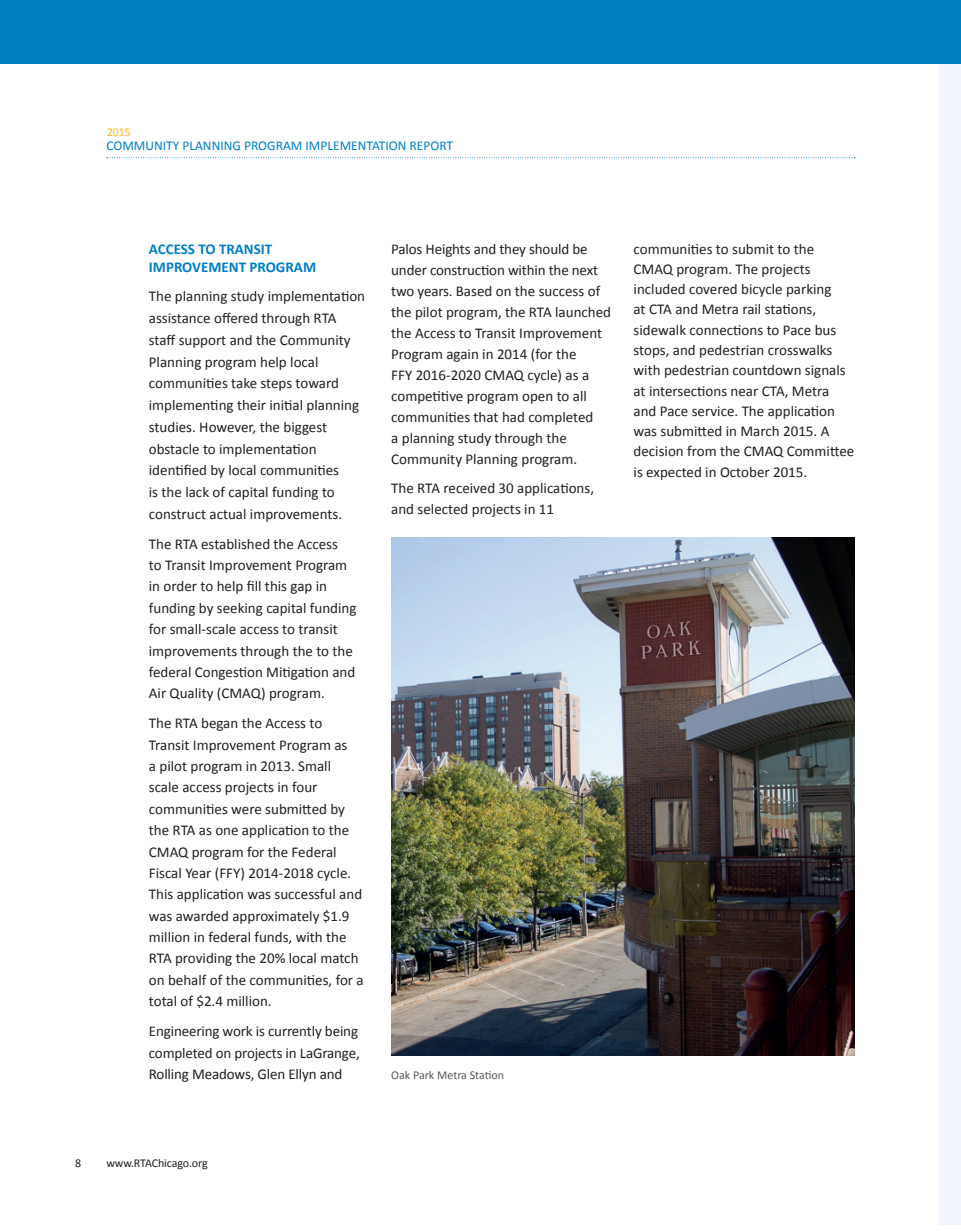
<style>
.page{position:relative;width:961px;height:1231px;background:#fff}
.page>*{position:absolute;margin:0;border:0;box-sizing:border-box;transform-origin:0 0}
.BULLETED_LISTS{font:15px/21.3px "Calibri";color:#231f20}
.BULLETED_LISTS-2{font:700 15px/18px "Calibri";color:#007ec5}
.t1{font:13.5px "Calibri";color:#007ec5}
.SUB_HEADING_2{font:12px "Calibri";color:#57585a}
.t2{font:12px "Calibri";letter-spacing:-.01em;color:#231f20}
.t3{font:12px "Calibri";color:#fcb814}
</style>
<div class="page">
<div style="left:939px;top:57px;width:22px;height:1167px;background:#eff5fb"></div>
<img style="left:391px;top:537px;width:463px;height:518px">
<div style="left:0;top:0;width:939px;height:64px;background:#007ec5"></div>
<div style="left:939px;top:0;width:22px;height:64px;background:#007ec5"></div>
<svg style="left:107px;top:157px;width:748px;height:1px"></svg>
<p class="t3" style="left:107px;top:125px;width:26px">2015</p>
<p class="t1" style="left:106px;top:137px;width:348px">COMMUNITY PLANNING PROGRAM IMPLEMENTATION REPORT</p>
<p class="BULLETED_LISTS-2" style="left:149px;top:240px;width:169px">ACCESS TO TRANSIT<br>IMPROVEMENT PROGRAM</p>
<p class="BULLETED_LISTS" style="left:149px;top:285px;width:218px;line-height:21.8px">The planning study implementation assistance offered through RTA staff support and the Community<br>Planning program help local communities take steps toward implementing their initial planning studies. However, the biggest obstacle to implementation identified by local communities<br>is the lack of capital funding to construct actual improvements.</p>
<p class="BULLETED_LISTS" style="left:149px;top:533px;width:209px">The RTA established the Access<br>to Transit Improvement Program in order to help fill this gap in funding by seeking capital funding for small-scale access to transit improvements through the to the federal Congestion Mitigation and<br>Air Quality (CMAQ) program.</p>
<p class="BULLETED_LISTS" style="left:149px;top:712px;width:216px">The RTA began the Access to<br>Transit Improvement Program as<br>a pilot program in 2013. Small scale access projects in four communities were submitted by the RTA as one application to the<br>CMAQ program for the Federal<br>Fiscal Year (FFY) 2014-2018 cycle.<br>This application was successful and was awarded approximately $1.9 million in federal funds, with the<br>RTA providing the 20% local match on behalf of the communities, for a total of $2.4 million.</p>
<p class="BULLETED_LISTS" style="left:149px;top:1020px;width:212px;text-align:justify">Engineering work is currently being completed on projects in LaGrange, Rolling Meadows, Glen Ellyn and</p>
<p class="BULLETED_LISTS" style="left:391px;top:238px;width:221px">Palos Heights and they should be under construction within the next two years. Based on the success of the pilot program, the RTA launched the Access to Transit Improvement<br>Program again in 2014 (for the<br>FFY 2016-2020 CMAQ cycle) as a competitive program open to all communities that had completed<br>a planning study through the<br>Community Planning program.</p>
<p class="BULLETED_LISTS" style="left:391px;top:478px;width:204px">The RTA received 30 applications, and selected projects in 11</p>
<p class="BULLETED_LISTS" style="left:633px;top:239px;width:222px;line-height:20.2px">communities to submit to the<br>CMAQ program. The projects included covered bicycle parking<br>at CTA and Metra rail stations, sidewalk connections to Pace bus stops, and pedestrian crosswalks with pedestrian countdown signals at intersections near CTA, Metra and Pace service. The application was submitted in March 2015. A decision from the CMAQ Committee is expected in October 2015.</p>
<p class="SUB_HEADING_2" style="left:391px;top:1067px;width:114px">Oak Park Metra Station</p>
<p class="t2" style="left:75px;top:1155px;width:8px">8</p>
<p class="t2" style="left:106px;top:1155px;width:103px">www.RTAChicago.org</p>
</div>
